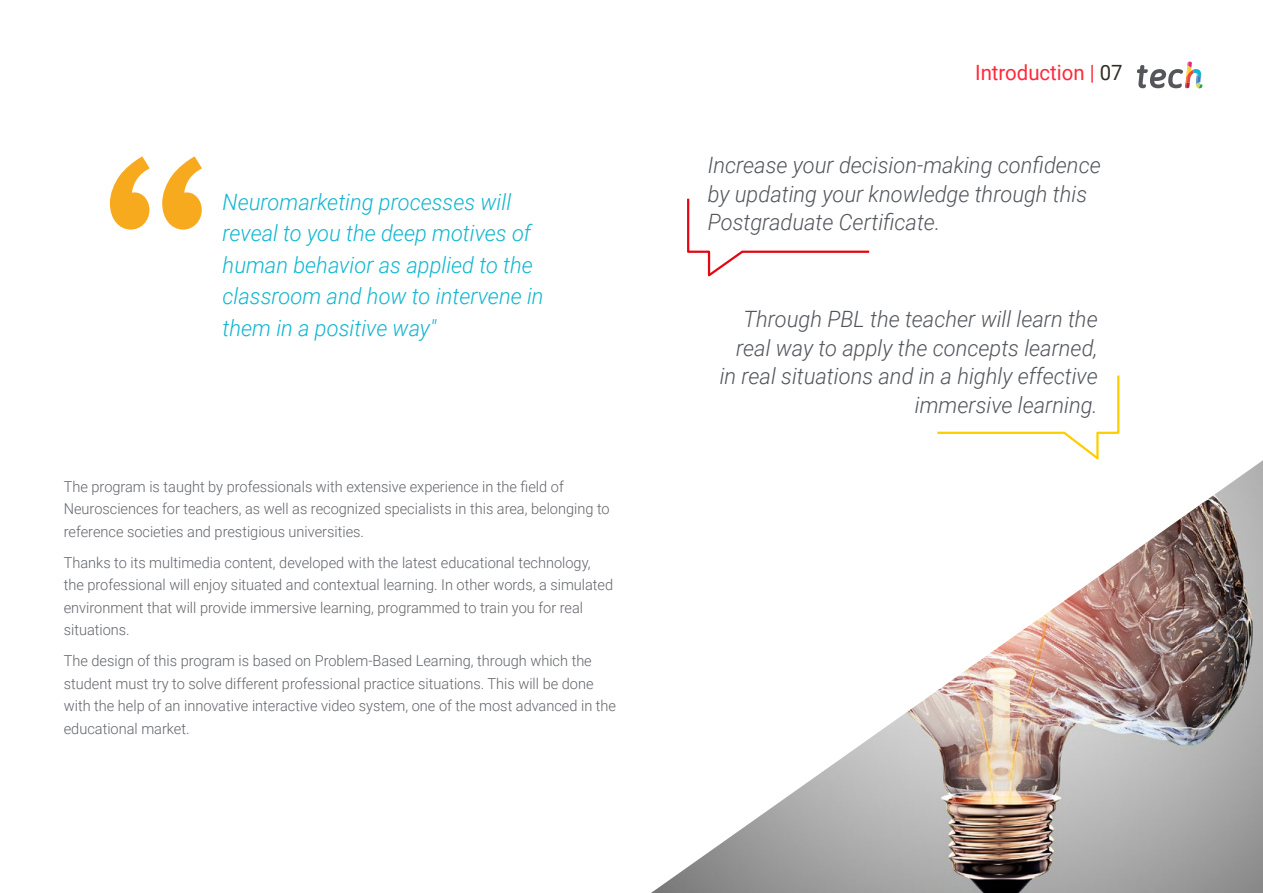
<style>
.page{position:relative;width:1263px;height:893px;background:#fff}
.page>*{position:absolute;margin:0;border:0;box-sizing:border-box;transform-origin:0 0}
.t1{font:italic 300 22.5px/28.5px "Roboto";color:#52555b;text-align:right}
.t2{font:italic 300 22.5px/31.5px "Roboto";color:#0fb6cf}
.t3{font:21px "Roboto";color:#ff293a}
.t4{font:300 15px/22.5px "Roboto";color:#61646a}
.s1{color:#fc2a3b}
.s2{color:#312e20}
</style>
<div class="page">
<img style="left:651px;top:460px;width:612px;height:433px">
<svg style="left:935px;top:375px;width:185px;height:88px"></svg>
<svg style="left:687px;top:198px;width:183px;height:79px"></svg>
<svg style="left:1137px;top:62px;width:65px;height:27px"></svg>
<svg style="left:110px;top:156px;width:92px;height:74px"></svg>
<h1 class="t2" style="left:223px;top:185px;width:322px">Neuromarketing processes will reveal to you the deep motives of human behavior as applied to the classroom and how to intervene in them in a positive way"</h1>
<p class="t4" style="left:64px;top:475px;width:547px">The program is taught by professionals with extensive experience in the field of<br>Neurosciences for teachers, as well as recognized specialists in this area, belonging to reference societies and prestigious universities.</p>
<p class="t4" style="left:64px;top:551px;width:551px">Thanks to its multimedia content, developed with the latest educational technology, the professional will enjoy situated and contextual learning. In other words, a simulated environment that will provide immersive learning, programmed to train you for real situations.</p>
<p class="t4" style="left:64px;top:649px;width:554px">The design of this program is based on Problem-Based Learning, through which the student must try to solve different professional practice situations. This will be done with the help of an innovative interactive video system, one of the most advanced in the educational market.</p>
<h2 class="t3" style="left:975px;top:57px;width:149px">Introduc<span class="s1">tion |</span> <span class="s2">07</span></h2>
<h1 class="t1" style="left:708px;top:150px;width:394px;text-align:left">Increase your decision-making confidence by updating your knowledge through this<br>Postgraduate Certificate.</h1>
<h1 class="t1" style="left:720px;top:304px;width:380px">Through PBL the teacher will learn the real way to apply the concepts learned, in real situations and in a highly effective immersive learning.</h1>
</div>
